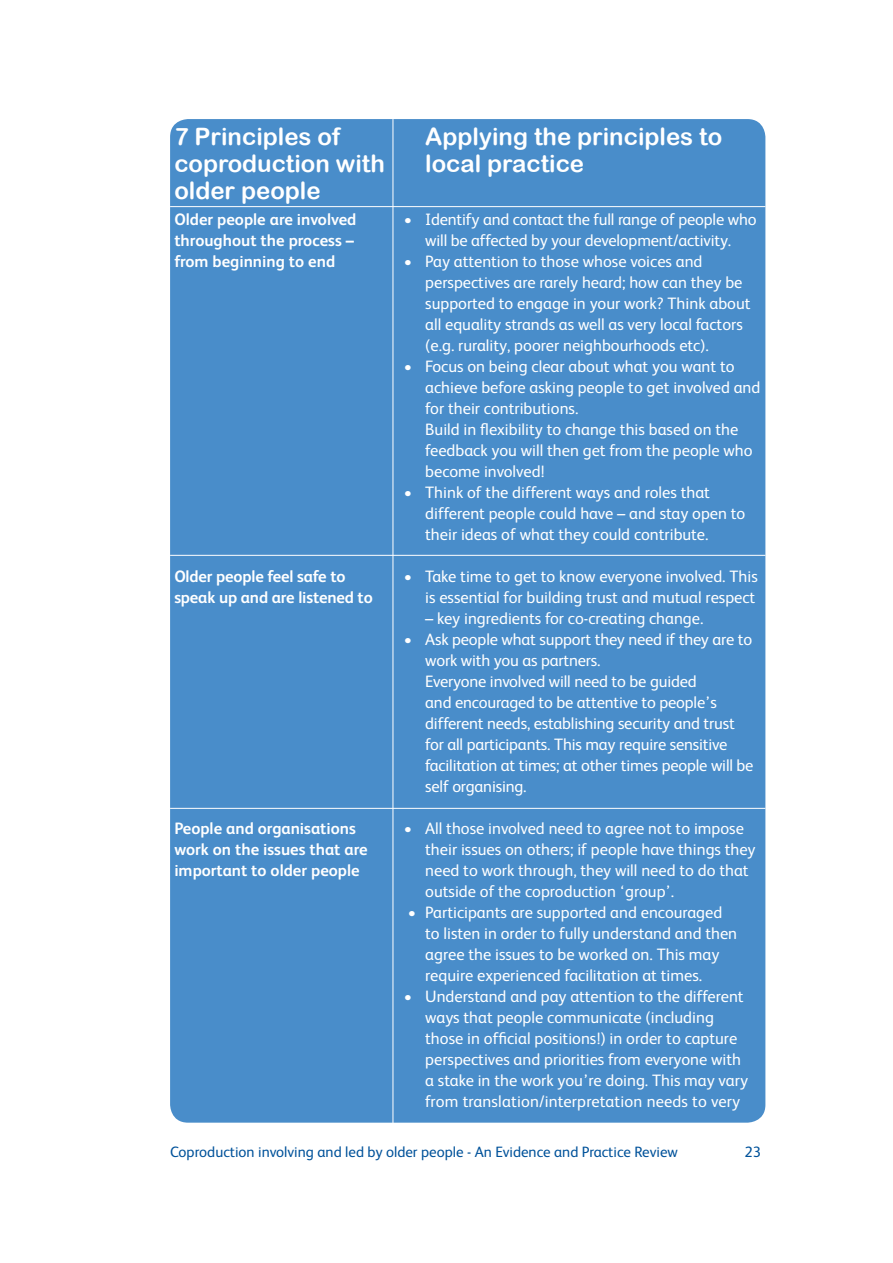
<style>
.page{position:relative;width:893px;height:1263px;background:#fff}
.page>*{position:absolute;margin:0;border:0;box-sizing:border-box;transform-origin:0 0}
.subheader{font:24px/27px "Arial Rounded MT Bold";color:#fff}
.boxbullets{font:16.5px/21px "FS Albert";color:#fff}
.text{font:700 16.5px/21px "FS Albert";color:#fff}
.t1{font:15px "FS Albert";color:#01529a}
</style>
<div class="page">
<div style="left:170px;top:119px;width:595px;height:1004px;background:#498dca;border-radius:18px"></div>
<hr style="left:170px;top:206px;width:595px;height:1px;background:#fff">
<hr style="left:393px;top:119px;width:1px;height:1012px;background:#fff">
<hr style="left:170px;top:808px;width:595px;height:1px;background:#fff">
<hr style="left:170px;top:555px;width:595px;height:1px;background:#fff">
<p class="subheader" style="left:174px;top:123px;width:212px">7 Principles of coproduction with older people</p>
<p class="subheader" style="left:425px;top:123px;width:299px">Applying the principles to local practice</p>
<p class="text" style="left:174px;top:208px;width:184px">Older people are involved throughout the process – from beginning to end</p>
<p class="text" style="left:174px;top:565px;width:200px">Older people feel safe to speak up and are listened to</p>
<p class="text" style="left:174px;top:817px;width:195px">People and organisations work on the issues that are important to older people</p>
<p class="boxbullets" style="left:404px;top:208px;width:354px;text-align:center">• Identify and contact the full range of people who will be affected by your development/activity.</p>
<p class="boxbullets" style="left:425px;top:250px;width:327px;text-indent:-21px">• Pay attention to those whose voices and perspectives are rarely heard; how can they be supported to engage in your work? Think about all equality strands as well as very local factors (e.g. rurality, poorer neighbourhoods etc).</p>
<p class="boxbullets" style="left:425px;top:355px;width:337px;text-indent:-21px">• Focus on being clear about what you want to achieve before asking people to get involved and for their contributions.</p>
<p class="boxbullets" style="left:425px;top:418px;width:329px">Build in flexibility to change this based on the feedback you will then get from the people who become involved!</p>
<p class="boxbullets" style="left:425px;top:481px;width:322px;text-indent:-21px">• Think of the different ways and roles that different people could have – and stay open to their ideas of what they could contribute.</p>
<p class="boxbullets" style="left:404px;top:565px;width:355px;text-align:right">• Take time to get to know everyone involved. This is essential for building trust and mutual respect</p>
<p class="boxbullets" style="left:425px;top:607px;width:280px">– key ingredients for co-creating change.</p>
<p class="boxbullets" style="left:425px;top:628px;width:328px;text-indent:-21px">• Ask people what support they need if they are to work with you as partners.</p>
<p class="boxbullets" style="left:425px;top:670px;width:330px">Everyone involved will need to be guided<br>and encouraged to be attentive to people’s different needs, establishing security and trust for all participants. This may require sensitive facilitation at times; at other times people will be self organising.</p>
<p class="boxbullets" style="left:425px;top:817px;width:332px;text-indent:-21px">• All those involved need to agree not to impose their issues on others; if people have things they need to work through, they will need to do that outside of the coproduction ‘group’.</p>
<p class="boxbullets" style="left:425px;top:901px;width:313px;text-indent:-17px">• Participants are supported and encouraged to listen in order to fully understand and then agree the issues to be worked on. This may require experienced facilitation at times.</p>
<p class="boxbullets" style="left:425px;top:985px;width:324px;text-indent:-21px">• Understand and pay attention to the different ways that people communicate (including those in official positions!) in order to capture perspectives and priorities from everyone with a stake in the work you’re doing. This may vary from translation/interpretation needs to very</p>
<p class="t1" style="left:170px;top:1141px;width:509px">Coproduction involving and led by older people - An Evidence and Practice Review</p>
<p class="t1" style="left:745px;top:1141px;width:18px">23</p>
</div>
